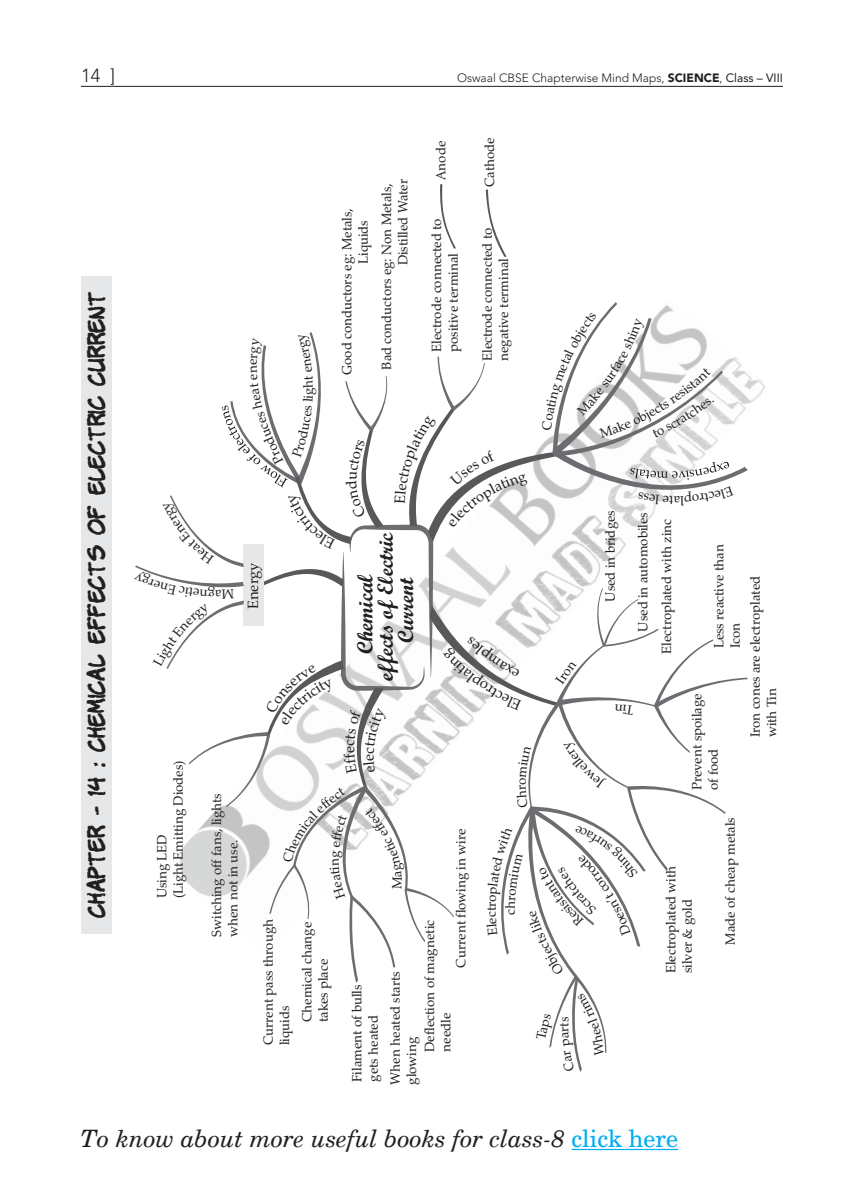
<style>
.page{position:relative;width:864px;height:1188px;background:#fff}
.page>*{position:absolute;margin:0;border:0;box-sizing:border-box;transform-origin:0 0}
.t1{font:italic 24px "New Century Schlbk";color:#231f20}
.t2{font:22.5px "Komika Parch";color:#231f20}
.t3{font:700 22.05px "Script MT Bold";letter-spacing:-.01em;color:#231f20}
.t4{font:300 18.75px "Avenir LT Std";color:#231f20}
.t5{font:14.7px "Zapf Calligraphic 801 BT";color:#231f20}
.t6{font:13.2px/16.4px "Zapf Calligraphic 801 BT";color:#231f20}
.t7{font:300 12px "Avenir LT Std";color:#231f20}
.s1{font-weight:900}
.s2{font-weight:400}
.s3{font-style:normal;color:#00aeef}
</style>
<div class="page">
<hr style="left:81px;top:86px;width:702px;height:1px;background:#231f20">
<hr style="left:572px;top:1149px;width:106px;height:1px;background:#00aeef">
<svg style="left:440px;top:184px;width:16px;height:64px"></svg>
<svg style="left:486px;top:190px;width:21px;height:67px"></svg>
<div style="left:81px;top:276px;width:30px;height:657px;background:#e6e7e9"></div>
<svg style="left:135px;top:302px;width:613px;height:770px"></svg>
<h3 class="t4" style="left:81px;top:64px;width:36px">14 ]</h3>
<p class="t7" style="left:457px;top:70px;width:327px">Oswaal CBSE Chapterwise Mind Maps, <span class="s1">SCIENCE</span>, <span class="s2">Class – VIII</span></p>
<p class="t2" style="left:80px;top:918px;width:627px;rotate:-90deg">chapter - 14 : chemical effects of electric current</p>
<p class="t6" style="left:246px;top:365px;width:8px;rotate:-90deg">e</p>
<p class="t6" style="left:302px;top:395px;width:9px;rotate:-90deg">g</p>
<p class="t6" style="left:340px;top:264px;width:57px;text-indent:-111px;rotate:-90deg">Good conductors eg: Metals,<br>Liquids</p>
<p class="t6" style="left:380px;top:265px;width:88px;text-indent:-104px;rotate:-90deg">Bad conductors eg: Non Metals,<br>Distilled Water</p>
<p class="t6" style="left:434px;top:180px;width:40px;rotate:-90deg">Anode</p>
<p class="t6" style="left:430px;top:352px;width:135px;rotate:-90deg">Electrode connected to positive terminal</p>
<p class="t6" style="left:483px;top:187px;width:51px;rotate:-90deg">Cathode</p>
<p class="t6" style="left:481px;top:361px;width:135px;rotate:-90deg">Electrode connected to negative terminal</p>
<p class="t6" style="left:222px;top:601px;width:8px;rotate:-180deg">a</p>
<p class="t5" style="left:248px;top:609px;width:48px;rotate:-90deg">Energy</p>
<p class="t3" style="left:377px;top:681px;width:150px;rotate:-90deg">effects of Electric</p>
<p class="t3" style="left:357px;top:654px;width:80px;rotate:-90deg">Chemical</p>
<p class="t3" style="left:398px;top:643px;width:67px;rotate:-90deg">Current</p>
<p class="t6" style="left:155px;top:898px;width:139px;rotate:-90deg">Using LED<br>(Light Emitting Diodes)</p>
<p class="t6" style="left:210px;top:937px;width:145px;rotate:-90deg">Switching off fans, lights when not in use.</p>
<p class="t6" style="left:262px;top:1045px;width:128px;rotate:-90deg">Current pass through liquids</p>
<p class="t6" style="left:300px;top:1022px;width:102px;rotate:-90deg">Chemical change takes place</p>
<p class="t6" style="left:350px;top:1082px;width:99px;rotate:-90deg">Filament of bulls gets heated</p>
<p class="t6" style="left:454px;top:968px;width:140px;rotate:-90deg">Current flowing in wire</p>
<p class="t6" style="left:423px;top:1052px;width:133px;rotate:-90deg">Deflection of magnetic needle</p>
<p class="t6" style="left:389px;top:1085px;width:114px;rotate:-90deg">When heated starts glowing</p>
<p class="t6" style="left:504px;top:915px;width:7px;rotate:-90deg">c</p>
<p class="t6" style="left:557px;top:1027px;width:6px;rotate:-90deg">t</p>
<p class="t6" style="left:604px;top:602px;width:93px;rotate:-90deg">Used in bridges</p>
<p class="t6" style="left:633px;top:654px;width:143px;line-height:23.7px;text-indent:22px;rotate:-90deg">Used in automobiles<br>Electroplated with zinc</p>
<p class="t6" style="left:712px;top:648px;width:106px;rotate:-90deg">Less reactive than<br>Icon</p>
<p class="t6" style="left:690px;top:790px;width:98px;rotate:-90deg">Prevent spoilage of food</p>
<p class="t6" style="left:749px;top:737px;width:163px;rotate:-90deg">Iron cones are electroplated with Tin</p>
<p class="t6" style="left:664px;top:973px;width:109px;rotate:-90deg">Electroplated with silver &amp; gold</p>
<p class="t6" style="left:723px;top:945px;width:129px;rotate:-90deg">Made of cheap metals</p>
<h1 class="t1" style="left:81px;top:1124px;width:599px">To know about more useful books for class-8 <span class="s3">click here</span></h1>
</div>
